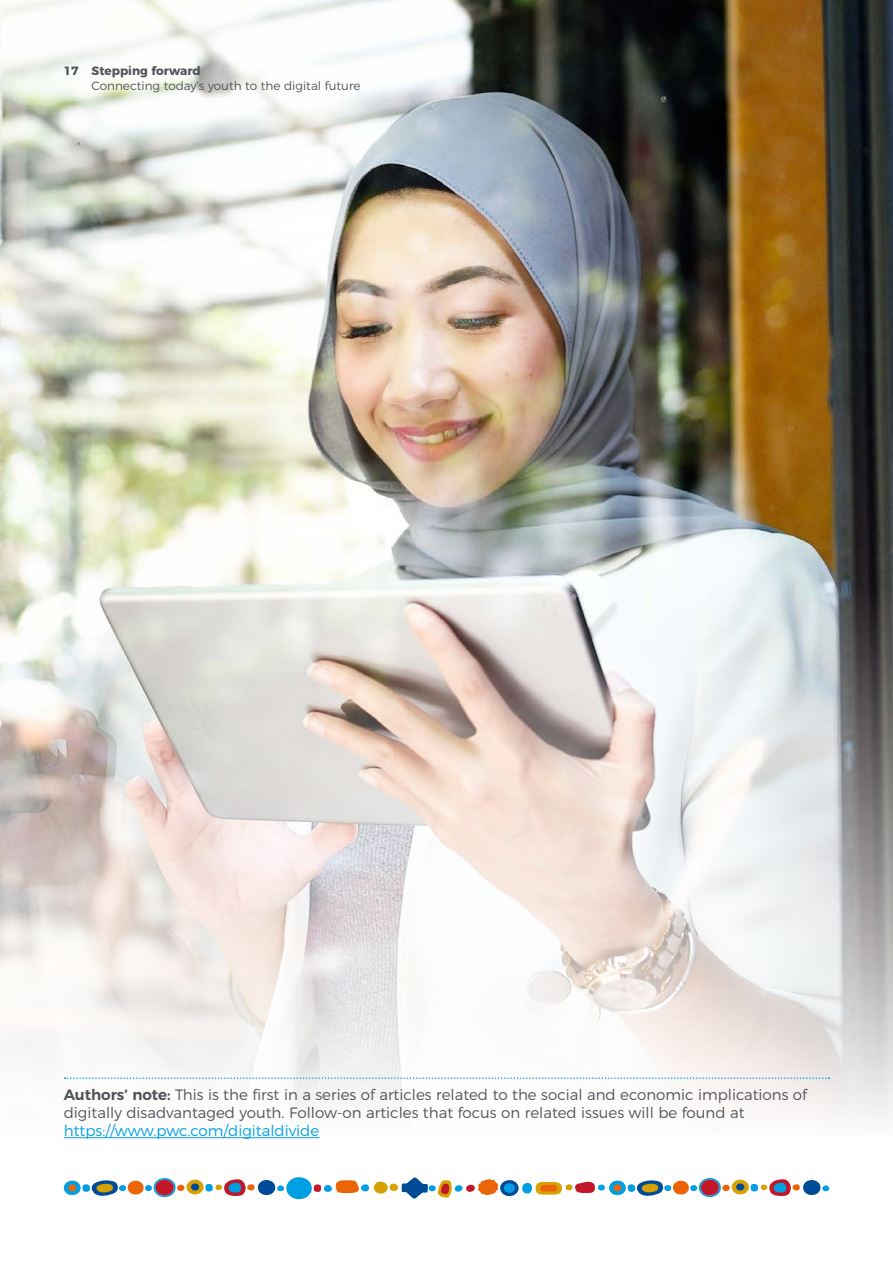
<style>
.page{position:relative;width:893px;height:1263px;background:#fff}
.page>*{position:absolute;margin:0;border:0;box-sizing:border-box;transform-origin:0 0}
.t1{font:300 15px/18px "Montserrat";color:#50535a}
.t2{font:300 15px "Montserrat";color:#009fe3}
.t3{font:300 12px "Montserrat";color:#50535a}
.t4{font:700 12px "Montserrat";color:#50535a}
.s1{font-weight:600}
</style>
<div class="page">
<img style="left:0;top:0;width:893px;height:587px">
<div style="left:374px;top:1181px;width:14px;height:12px;background:#d6a102;border-radius:50%"></div>
<svg style="left:63px;top:1177px;width:306px;height:23px"></svg>
<svg style="left:389px;top:1177px;width:440px;height:22px"></svg>
<svg style="left:0;top:587px;width:893px;height:552px"></svg>
<svg style="left:65px;top:1077px;width:764px;height:2px"></svg>
<hr style="left:64px;top:1137px;width:255px;height:1px;background:#009fe3">
<p class="t4" style="left:64px;top:61px;width:139px">17 Stepping forward</p>
<p class="t3" style="left:92px;top:76px;width:270px">Connecting today’s youth to the digital future</p>
<p class="t1" style="left:64px;top:1084px;width:745px"><span class="s1">Authors’ note:</span> This is the first in a series of articles related to the social and economic implications of digitally disadvantaged youth. Follow-on articles that focus on related issues will be found at</p>
<p class="t2" style="left:64px;top:1119px;width:257px">https://www.pwc.com/digitaldivide</p>
</div>
